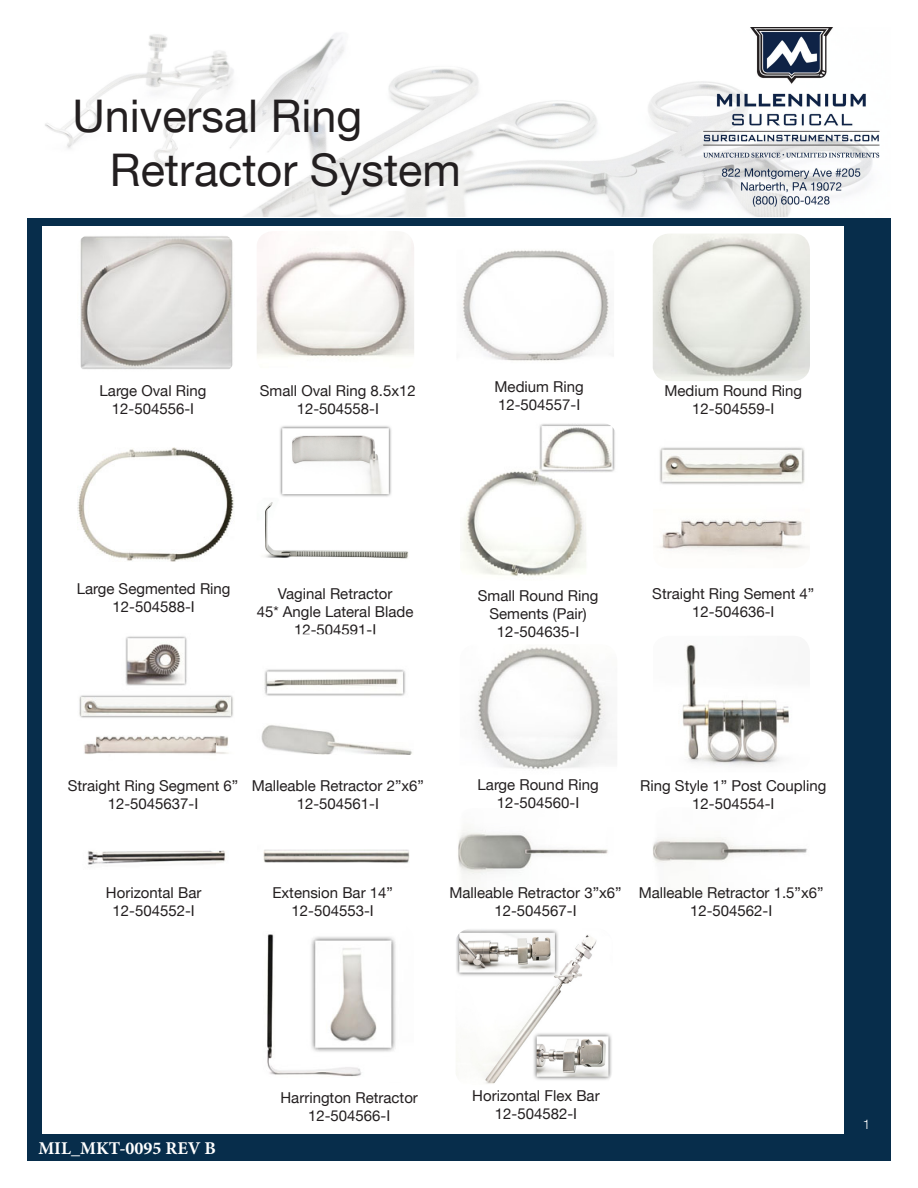
<style>
.page{position:relative;width:918px;height:1188px;background:#fff}
.page>*{position:absolute;margin:0;border:0;box-sizing:border-box;transform-origin:0 0}
.t1{font:45px "Helvetica Neue LT";color:#231f20}
.t2{font:700 18px "Minion Pro";color:#fff}
.t3{font:15px "Helvetica Neue LT";color:#231f20}
.t4{font:300 13.5px "Helvetica Neue LT";color:#fff}
</style>
<div class="page">
<div style="left:27px;top:218px;width:864px;height:943px;background:#072d4b"></div>
<div style="left:42px;top:227px;width:801px;height:907px;background:#fff"></div>
<img style="left:45px;top:27px;width:835px;height:190px">
<img style="left:80px;top:236px;width:153px;height:134px">
<img style="left:653px;top:234px;width:157px;height:147px">
<img style="left:257px;top:236px;width:157px;height:121px">
<img style="left:77px;top:447px;width:157px;height:115px">
<img style="left:462px;top:423px;width:153px;height:153px">
<img style="left:265px;top:426px;width:144px;height:133px">
<img style="left:659px;top:447px;width:150px;height:105px">
<img style="left:79px;top:636px;width:154px;height:118px">
<img style="left:263px;top:849px;width:147px;height:14px">
<img style="left:87px;top:850px;width:139px;height:15px">
<img style="left:682px;top:644px;width:107px;height:122px">
<img style="left:476px;top:647px;width:141px;height:122px">
<img style="left:653px;top:837px;width:154px;height:26px">
<img style="left:458px;top:830px;width:150px;height:48px">
<img style="left:267px;top:934px;width:129px;height:143px">
<img style="left:456px;top:929px;width:156px;height:155px">
<img style="left:462px;top:250px;width:148px;height:111px">
<img style="left:261px;top:669px;width:151px;height:86px">
<p class="t1" style="left:72px;top:89px;width:291px">Universal Ring</p>
<p class="t1" style="left:110px;top:143px;width:352px">Retractor System</p>
<p class="t3" style="left:100px;top:382px;width:108px">Large Oval Ring</p>
<p class="t3" style="left:112px;top:400px;width:84px">12-504556-I</p>
<p class="t3" style="left:260px;top:382px;width:157px">Small Oval Ring 8.5x12</p>
<p class="t3" style="left:297px;top:400px;width:84px">12-504558-I</p>
<p class="t3" style="left:495px;top:378px;width:91px">Medium Ring</p>
<p class="t3" style="left:498px;top:396px;width:84px">12-504557-I</p>
<p class="t3" style="left:664px;top:382px;width:139px">Medium Round Ring</p>
<p class="t3" style="left:692px;top:400px;width:84px">12-504559-I</p>
<p class="t3" style="left:77px;top:580px;width:155px">Large Segmented Ring</p>
<p class="t3" style="left:113px;top:598px;width:84px">12-504588-I</p>
<p class="t3" style="left:278px;top:584px;width:116px">Vaginal Retractor</p>
<p class="t3" style="left:257px;top:602px;width:158px">45* Angle Lateral Blade</p>
<p class="t3" style="left:294px;top:620px;width:84px">12-504591-I</p>
<p class="t3" style="left:478px;top:587px;width:122px">Small Round Ring</p>
<p class="t3" style="left:490px;top:605px;width:99px">Sements (Pair)</p>
<p class="t3" style="left:497px;top:623px;width:84px">12-504635-I</p>
<p class="t3" style="left:652px;top:584px;width:163px">Straight Ring Sement 4”</p>
<p class="t3" style="left:692px;top:602px;width:84px">12-504636-I</p>
<p class="t3" style="left:68px;top:777px;width:172px">Straight Ring Segment 6”</p>
<p class="t3" style="left:108px;top:795px;width:92px">12-5045637-I</p>
<p class="t3" style="left:252px;top:777px;width:174px">Malleable Retractor 2”x6”</p>
<p class="t3" style="left:297px;top:795px;width:84px">12-504561-I</p>
<p class="t3" style="left:478px;top:776px;width:122px">Large Round Ring</p>
<p class="t3" style="left:497px;top:794px;width:84px">12-504560-I</p>
<p class="t3" style="left:640px;top:777px;width:188px">Ring Style 1” Post Coupling</p>
<p class="t3" style="left:692px;top:795px;width:84px">12-504554-I</p>
<p class="t3" style="left:106px;top:883px;width:97px">Horizontal Bar</p>
<p class="t3" style="left:113px;top:901px;width:84px">12-504552-I</p>
<p class="t3" style="left:272px;top:883px;width:122px">Extension Bar 14”</p>
<p class="t3" style="left:292px;top:901px;width:84px">12-504553-I</p>
<p class="t3" style="left:449px;top:883px;width:174px">Malleable Retractor 3”x6”</p>
<p class="t3" style="left:494px;top:901px;width:84px">12-504567-I</p>
<p class="t3" style="left:639px;top:883px;width:186px">Malleable Retractor 1.5”x6”</p>
<p class="t3" style="left:690px;top:901px;width:84px">12-504562-I</p>
<p class="t2" style="left:38px;top:1135px;width:179px">MIL_MKT-0095 REV B</p>
<p class="t3" style="left:280px;top:1088px;width:139px">Harrington Retractor</p>
<p class="t3" style="left:308px;top:1106px;width:84px">12-504566-I</p>
<p class="t3" style="left:472px;top:1087px;width:129px">Horizontal Flex Bar</p>
<p class="t3" style="left:495px;top:1105px;width:84px">12-504582-I</p>
<p class="t4" style="left:863px;top:1115px;width:9px">1</p>
</div>
